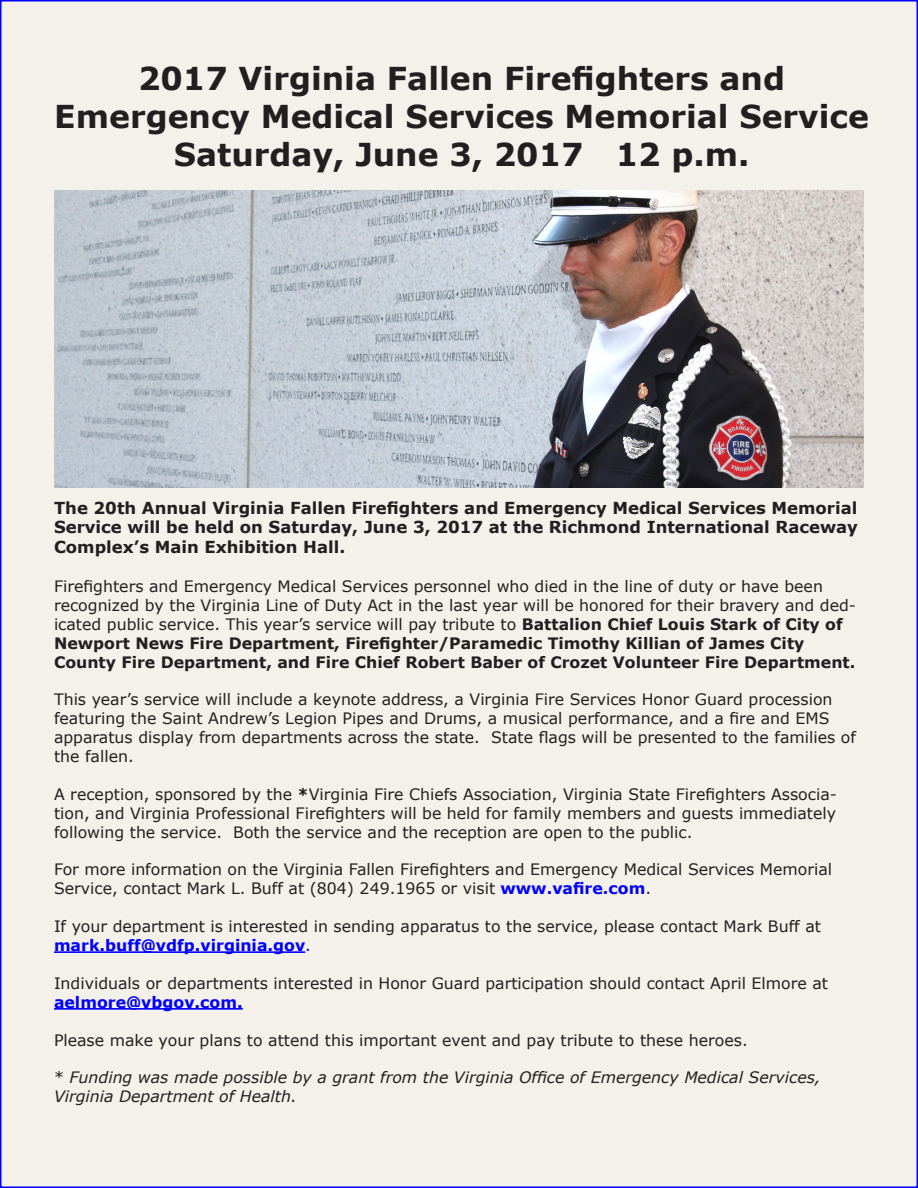
<style>
.page{position:relative;width:918px;height:1188px;background:#fff}
.page>*{position:absolute;margin:0;border:0;box-sizing:border-box;transform-origin:0 0}
.t1{font:700 31.5px "Verdana";color:#231f20}
.t2{font:700 16.5px/19.8px "Verdana";color:#231f20;text-align:justify}
.t3{font:15.75px/18.9px "Verdana";color:#231f20}
.t4{font:italic 15.75px "Verdana";color:#231f20}
.t5{font:700 15.75px "Verdana";color:#231f20}
.t6{font:700 15.75px "Verdana";color:#00f}
.s1{font-weight:700}
.s2{font-weight:700;color:#00f}
.s3{font-weight:400}
.s4{font-style:normal}
</style>
<div class="page">
<div style="left:1px;top:1px;width:916px;height:1186px;background:#f4f1ea"></div>
<hr style="left:54px;top:951px;width:251px;height:2px;background:#00f">
<hr style="left:54px;top:1008px;width:189px;height:2px;background:#00f">
<img style="left:54px;top:190px;width:810px;height:297px">
<p class="t1" style="left:138px;top:57px;width:648px">2017 Virginia Fallen Firefighters and</p>
<p class="t1" style="left:54px;top:94px;width:816px">Emergency Medical Services Memorial Service</p>
<p class="t1" style="left:174px;top:132px;width:577px">Saturday, June 3, 2017 12 p.m.</p>
<p class="t2" style="left:54px;top:497px;width:805px">The 20th Annual Virginia Fallen Firefighters and Emergency Medical Services Memorial Service will be held on Saturday, June 3, 2017 at the Richmond International Raceway Complex’s Main Exhibition Hall.</p>
<p class="t3" style="left:54px;top:577px;width:803px">Firefighters and Emergency Medical Services personnel who died in the line of duty or have been recognized by the Virginia Line of Duty Act in the last year will be honored for their bravery and ded&shy;icated public service. This year’s service will pay tribute to <span class="s1">Battalion Chief Louis Stark of City of Newport News Fire Department, Firefighter/Paramedic Timothy Killian of James City</span></p>
<p class="t5" style="left:54px;top:651px;width:803px">County Fire Department, and Fire Chief Robert Baber of Crozet Volunteer Fire Department.</p>
<p class="t3" style="left:54px;top:690px;width:804px">This year’s service will include a keynote address, a Virginia Fire Services Honor Guard procession featuring the Saint Andrew’s Legion Pipes and Drums, a musical performance, and a fire and EMS apparatus display from departments across the state. State flags will be presented to the families of the fallen.</p>
<p class="t3" style="left:54px;top:785px;width:784px;text-align:justify">A reception, sponsored by the <span class="s1">*</span>Virginia Fire Chiefs Association, Virginia State Firefighters Associa&shy;tion, and Virginia Professional Firefighters will be held for family members and guests immediately following the service. Both the service and the reception are open to the public.</p>
<p class="t3" style="left:54px;top:860px;width:780px">For more information on the Virginia Fallen Firefighters and Emergency Medical Services Memorial<br>Service, contact Mark L. Buff at (804) 249.1965 or visit <span class="s2">www.vafire.com</span>.</p>
<p class="t3" style="left:54px;top:917px;width:769px">If your department is interested in sending apparatus to the service, please contact Mark Buff at</p>
<p class="t6" style="left:54px;top:934px;width:259px">mark.buff@vdfp.virginia.gov<span class="s3">.</span></p>
<p class="t3" style="left:54px;top:974px;width:776px">Individuals or departments interested in Honor Guard participation should contact April Elmore at <span class="s2">aelmore@vbgov.com.</span></p>
<p class="t3" style="left:54px;top:1030px;width:695px">Please make your plans to attend this important event and pay tribute to these heroes.</p>
<p class="t4" style="left:54px;top:1067px;width:768px"><span class="s4">*</span> Funding was made possible by a grant from the Virginia Office of Emergency Medical Services,</p>
<p class="t4" style="left:54px;top:1086px;width:244px">Virginia Department of Health.</p>
</div>
